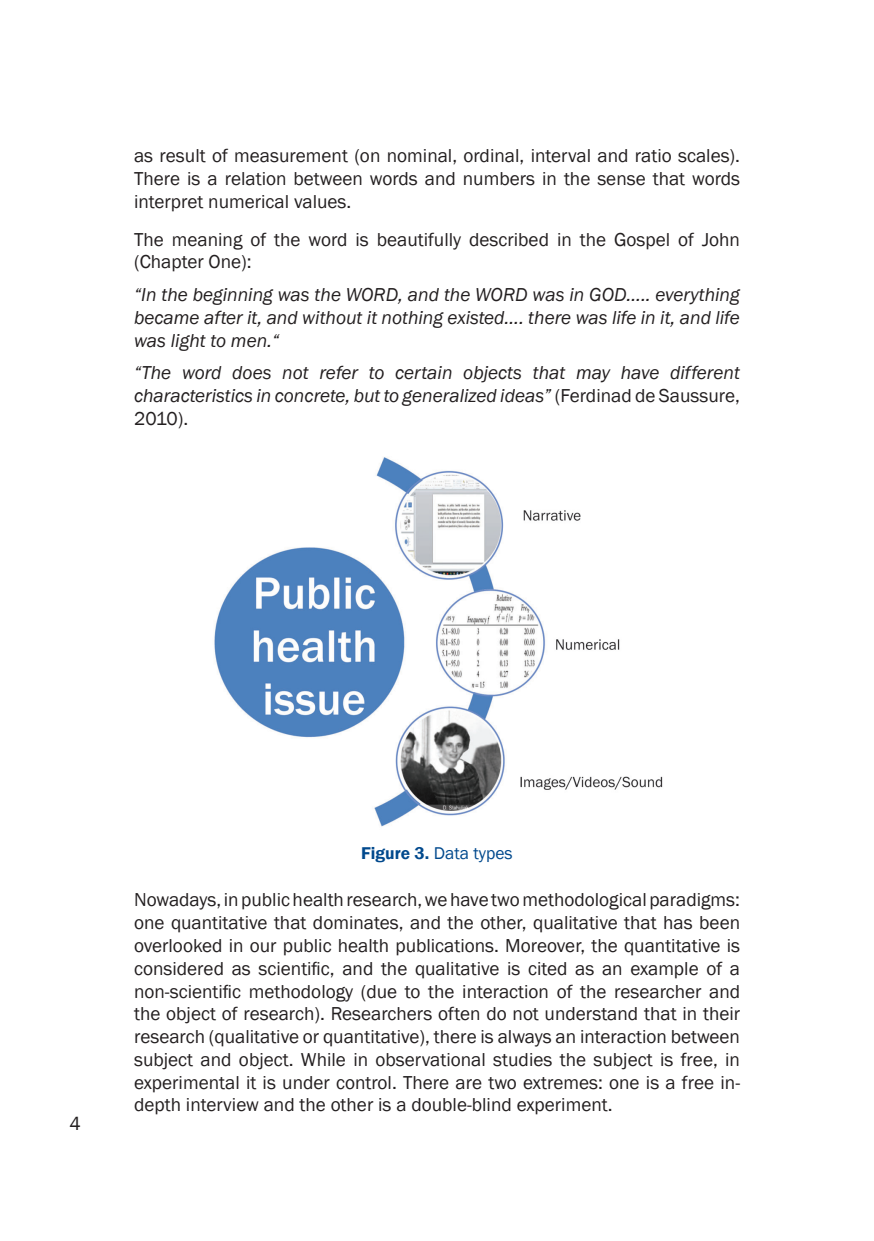
<style>
.page{position:relative;width:874px;height:1241px;background:#fff}
.page>*{position:absolute;margin:0;border:0;box-sizing:border-box;transform-origin:0 0}
.t1{font:19.25px/22.8px "Franklin Gothic";color:#231f20;text-align:justify}
.t2{font:italic 19.25px/22.8px "Franklin Gothic";color:#231f20;text-align:justify}
.t3{font:17.5px "Franklin Gothic";color:#01498d}
.s1{font-style:normal}
.s2{font-weight:600}
</style>
<div class="page">
<img style="left:214px;top:457px;width:448px;height:370px">
<p class="t1" style="left:134px;top:144px;width:607px">as result of measurement (on nominal, ordinal, interval and ratio scales).<br>There is a relation between words and numbers in the sense that words interpret numerical values.</p>
<p class="t1" style="left:134px;top:227px;width:607px">The meaning of the word is beautifully described in the Gospel of John (Chapter One):</p>
<p class="t2" style="left:134px;top:283px;width:607px">“In the beginning was the WORD, and the WORD was in GOD….. everything became after it, and without it nothing existed…. there was life in it, and life was light to men.“</p>
<p class="t2" style="left:134px;top:361px;width:607px">“The word does not refer to certain objects that may have different characteristics in concrete, but to generalized ideas” <span class="s1">(Ferdinad de Saussure, 2010).</span></p>
<p class="t1" style="left:69px;top:1112px;width:13px">4</p>
<p class="t3" style="left:361px;top:842px;width:153px"><span class="s2">Figure 3.</span> Data types</p>
<p class="t1" style="left:134px;top:888px;width:607px">Nowadays, in public health research, we have two methodological paradigms: one quantitative that dominates, and the other, qualitative that has been overlooked in our public health publications. Moreover, the quantitative is considered as scientific, and the qualitative is cited as an example of a non-scientific methodology (due to the interaction of the researcher and the object of research). Researchers often do not understand that in their research (qualitative or quantitative), there is always an interaction between subject and object. While in observational studies the subject is free, in experimental it is under control. There are two extremes: one is a free in&shy;depth interview and the other is a double-blind experiment.</p>
</div>
